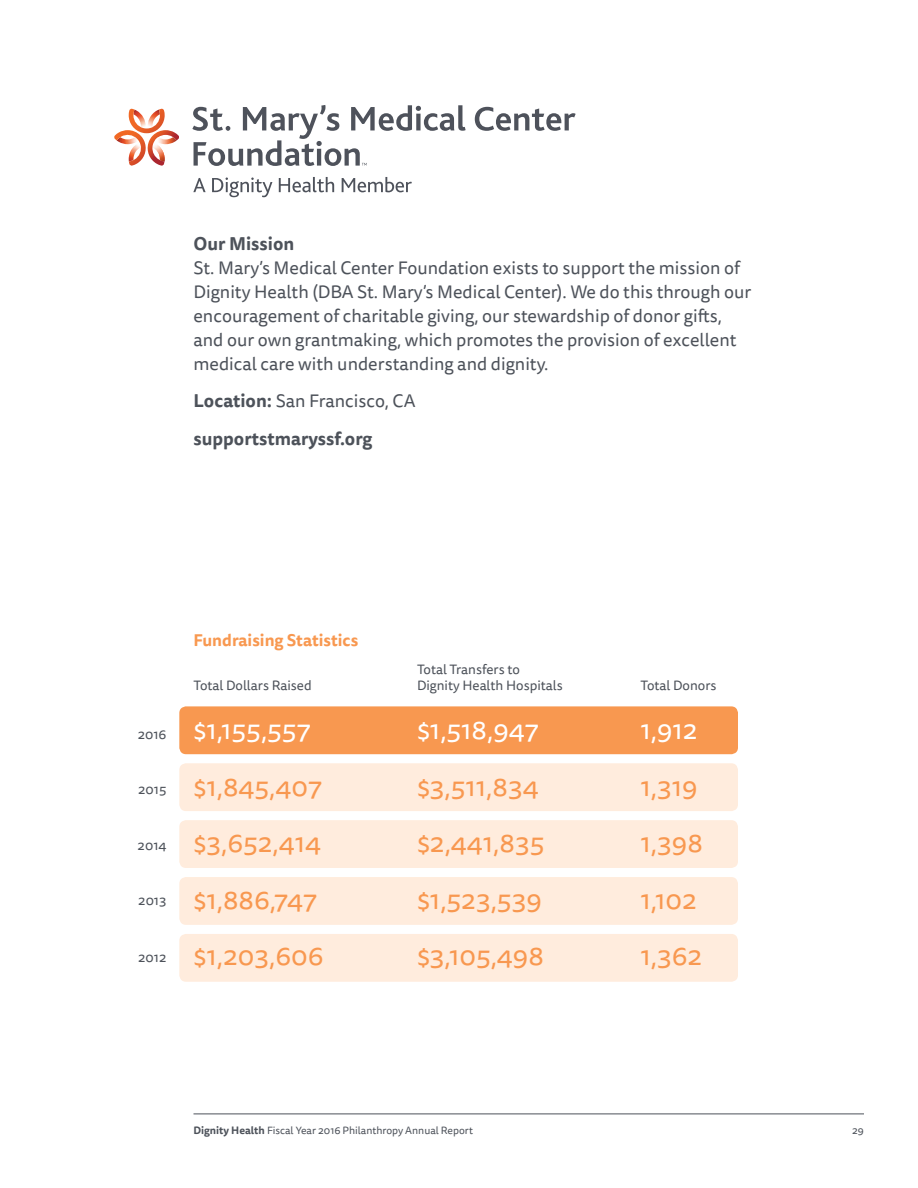
<style>
.page{position:relative;width:918px;height:1188px;background:#fff}
.page>*{position:absolute;margin:0;border:0;box-sizing:border-box;transform-origin:0 0}
.t1{font:27px "Tisa Sans Pro";color:#f89850}
.t2{font:27px "Tisa Sans Pro";color:#fff}
.t3{font:18px/24px "Tisa Sans Pro";color:#4d525a}
.t4{font:700 18px/37.5px "Tisa Sans Pro";color:#4d525a}
.t5{font:700 16.5px "Tisa Sans Pro";color:#f89850}
.t6{font:13.5px "Tisa Sans Pro";color:#4d525a}
.t7{font:10.5px "Tisa Sans Pro";color:#4d525a}
.s1{font-weight:400}
.s2{font-weight:700}
</style>
<div class="page">
<hr style="left:194px;top:1114px;width:670px;height:1px;background:#4d525a">
<div style="left:179px;top:763px;width:559px;height:48px;background:#ffecdd;border-radius:7px"></div>
<div style="left:179px;top:706px;width:559px;height:48px;background:#f89850;border-radius:7px"></div>
<div style="left:179px;top:820px;width:559px;height:48px;background:#ffecdd;border-radius:7px"></div>
<div style="left:179px;top:877px;width:559px;height:48px;background:#ffecdd;border-radius:7px"></div>
<div style="left:179px;top:934px;width:559px;height:48px;background:#ffecdd;border-radius:7px"></div>
<svg style="left:475px;top:107px;width:101px;height:24px"></svg>
<svg style="left:192px;top:105px;width:274px;height:61px"></svg>
<svg style="left:193px;top:178px;width:13px;height:14px"></svg>
<svg style="left:212px;top:177px;width:60px;height:20px"></svg>
<svg style="left:279px;top:177px;width:55px;height:15px"></svg>
<svg style="left:342px;top:177px;width:70px;height:15px"></svg>
<svg style="left:114px;top:109px;width:65px;height:57px"></svg>
<img style="left:155px;top:140px;width:22px;height:4px">
<img style="left:155px;top:137px;width:22px;height:3px">
<p class="t4" style="left:194px;top:225px;width:102px">Our Mission</p>
<p class="t3" style="left:194px;top:256px;width:560px">St. Mary’s Medical Center Foundation exists to support the mission of Dignity Health (DBA St. Mary’s Medical Center). We do this through our encouragement of charitable giving, our stewardship of donor gifts, and our own grantmaking, which promotes the provision of excellent medical care with understanding and dignity.</p>
<p class="t4" style="left:194px;top:382px;width:224px">Location: <span class="s1">San Francisco, CA </span>supportstmaryssf.org</p>
<p class="t6" style="left:138px;top:725px;width:30px">2016</p>
<p class="t6" style="left:138px;top:780px;width:30px">2015</p>
<p class="t6" style="left:138px;top:836px;width:30px">2014</p>
<p class="t6" style="left:138px;top:891px;width:30px">2013</p>
<p class="t6" style="left:138px;top:948px;width:30px">2012</p>
<p class="t5" style="left:194px;top:628px;width:166px">Fundraising Statistics</p>
<p class="t6" style="left:417px;top:660px;width:104px">Total Transfers to</p>
<p class="t6" style="left:194px;top:676px;width:120px">Total Dollars Raised</p>
<p class="t6" style="left:417px;top:676px;width:147px">Dignity Health Hospitals</p>
<p class="t6" style="left:641px;top:676px;width:78px">Total Donors</p>
<h1 class="t2" style="left:194px;top:712px;width:119px">$1,155,557</h1>
<h1 class="t2" style="left:417px;top:712px;width:123px">$1,518,947</h1>
<h1 class="t2" style="left:641px;top:712px;width:59px">1,912</h1>
<h1 class="t1" style="left:194px;top:768px;width:130px">$1,845,407</h1>
<h1 class="t1" style="left:417px;top:768px;width:123px">$3,511,834</h1>
<h1 class="t1" style="left:641px;top:768px;width:59px">1,319</h1>
<h1 class="t1" style="left:194px;top:825px;width:129px">$3,652,414</h1>
<h1 class="t1" style="left:417px;top:825px;width:129px">$2,441,835</h1>
<h1 class="t1" style="left:641px;top:825px;width:64px">1,398</h1>
<h1 class="t1" style="left:194px;top:881px;width:125px">$1,886,747</h1>
<h1 class="t1" style="left:417px;top:881px;width:126px">$1,523,539</h1>
<h1 class="t1" style="left:641px;top:881px;width:58px">1,102</h1>
<h1 class="t1" style="left:194px;top:938px;width:131px">$1,203,606</h1>
<h1 class="t1" style="left:417px;top:938px;width:128px">$3,105,498</h1>
<h1 class="t1" style="left:641px;top:938px;width:63px">1,362</h1>
<p class="t7" style="left:194px;top:1123px;width:281px"><span class="s2">Dignity Health</span> Fiscal Year 2016 Philanthropy Annual Report</p>
<p class="t7" style="left:852px;top:1123px;width:13px">29</p>
</div>
